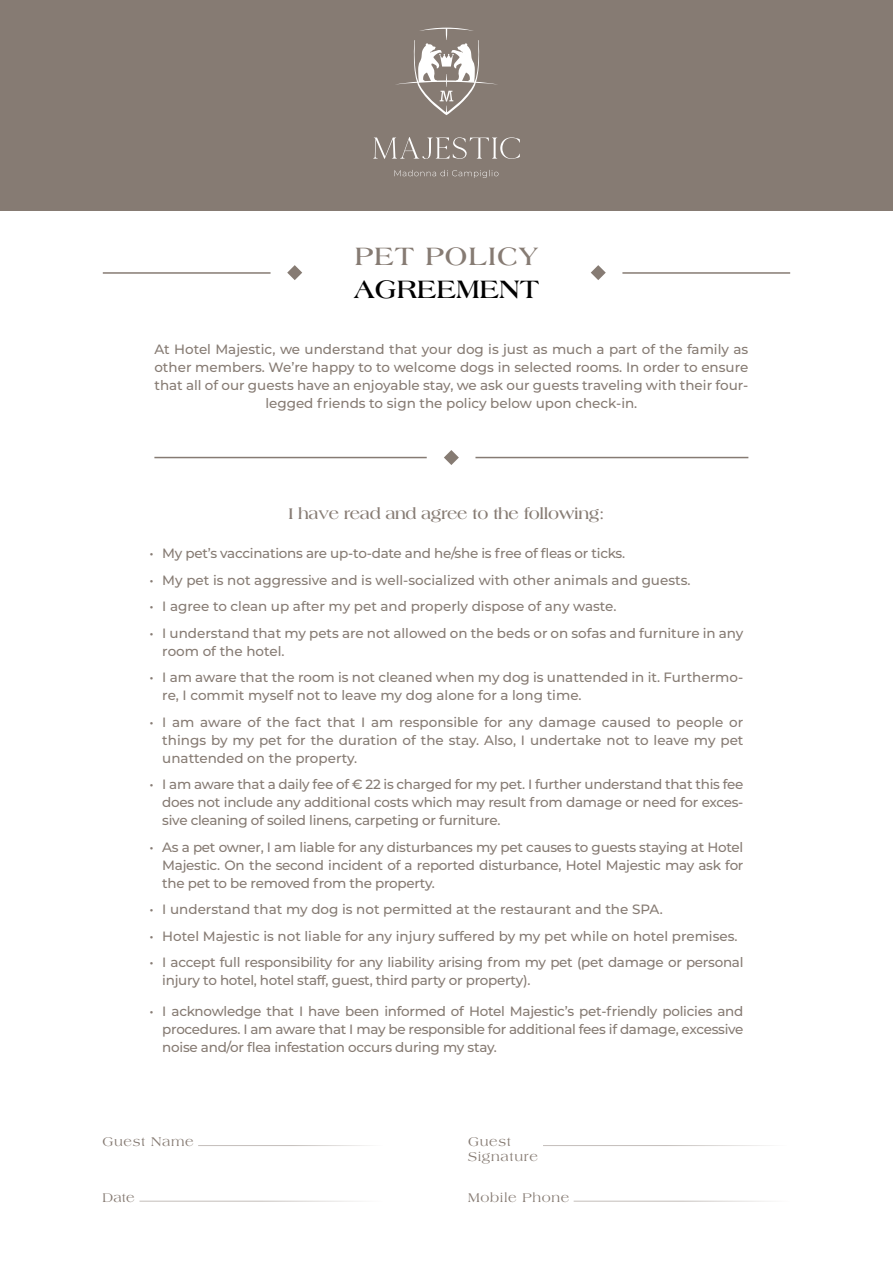
<style>
.page{position:relative;width:893px;height:1263px;background:#fff}
.page>*{position:absolute;margin:0;border:0;box-sizing:border-box;transform-origin:0 0}
.t1{font:700 27px "Americana Std";letter-spacing:.04em;color:#867b73}
.t2{font:700 27px "Americana Std";color:#000}
.t3{font:700 16.5px "Americana Std";letter-spacing:-.02em;color:#867b73}
.t4{font:500 13.5px/18px "Montserrat";color:#867b73;text-align:justify}
.t5{font:500 13.5px/18px "Montserrat";letter-spacing:-.02em;color:#867b73}
.t6{font:13.5px/15px "Americana Std";letter-spacing:.05em;color:#867b73}
</style>
<div class="page">
<hr style="left:139px;top:1201px;width:244px;height:1px;background:#867b73">
<hr style="left:198px;top:1145px;width:185px;height:1px;background:#867b73">
<hr style="left:574px;top:1201px;width:216px;height:1px;background:#867b73">
<hr style="left:543px;top:1145px;width:244px;height:1px;background:#867b73">
<hr style="left:622px;top:272px;width:168px;height:2px;background:#867b73">
<hr style="left:103px;top:272px;width:168px;height:2px;background:#867b73">
<div style="left:0;top:0;width:893px;height:210px;background:#867b73"></div>
<svg style="left:373px;top:137px;width:147px;height:22px"></svg>
<svg style="left:394px;top:170px;width:104px;height:8px"></svg>
<svg style="left:396px;top:28px;width:101px;height:87px"></svg>
<svg style="left:591px;top:265px;width:15px;height:15px"></svg>
<svg style="left:287px;top:265px;width:15px;height:15px"></svg>
<hr style="left:475px;top:457px;width:273px;height:1px;background:#867b73">
<svg style="left:444px;top:450px;width:15px;height:15px"></svg>
<hr style="left:154px;top:457px;width:273px;height:1px;background:#867b73">
<h1 class="t1" style="left:355px;top:241px;width:185px">PET POLICY</h1>
<h1 class="t2" style="left:354px;top:273px;width:187px">AGREEMENT</h1>
<p class="t4" style="left:154px;top:340px;width:595px;text-align:center">At Hotel Majestic, we understand that your dog is just as much a part of the family as other members. We’re happy to to welcome dogs in selected rooms. In order to ensure that all of our guests have an enjoyable stay, we ask our guests traveling with their four&shy;legged friends to sign the policy below upon check-in.</p>
<p class="t3" style="left:289px;top:504px;width:317px">I have read and agree to the following:</p>
<p class="t5" style="left:150px;top:544px;width:477px">• My pet’s vaccinations are up-to-date and he/she is free of fleas or ticks.</p>
<p class="t4" style="left:150px;top:570px;width:542px">• My pet is not aggressive and is well-socialized with other animals and guests.</p>
<p class="t4" style="left:150px;top:597px;width:469px">• I agree to clean up after my pet and properly dispose of any waste.</p>
<p class="t4" style="left:162px;top:623px;width:583px;text-indent:-13px">• I understand that my pets are not allowed on the beds or on sofas and furniture in any room of the hotel.</p>
<p class="t4" style="left:162px;top:668px;width:583px;text-indent:-13px">• I am aware that the room is not cleaned when my dog is unattended in it. Furthermo&shy;re, I commit myself not to leave my dog alone for a long time.</p>
<p class="t4" style="left:162px;top:712px;width:583px;text-indent:-13px">• I am aware of the fact that I am responsible for any damage caused to people or things by my pet for the duration of the stay. Also, I undertake not to leave my pet unattended on the property.</p>
<p class="t4" style="left:162px;top:775px;width:583px;text-indent:-13px">• I am aware that a daily fee of € 22 is charged for my pet. I further understand that this fee does not include any additional costs which may result from damage or need for exces&shy;sive cleaning of soiled linens, carpeting or furniture.</p>
<p class="t4" style="left:162px;top:837px;width:583px;text-indent:-13px">• As a pet owner, I am liable for any disturbances my pet causes to guests staying at Hotel Majestic. On the second incident of a reported disturbance, Hotel Majestic may ask for the pet to be removed from the property.</p>
<p class="t4" style="left:150px;top:900px;width:515px">• I understand that my dog is not permitted at the restaurant and the SPA.</p>
<p class="t4" style="left:150px;top:926px;width:589px">• Hotel Majestic is not liable for any injury suffered by my pet while on hotel premises.</p>
<p class="t5" style="left:162px;top:953px;width:583px;text-indent:-13px">• I accept full responsibility for any liability arising from my pet (pet damage or personal injury to hotel, hotel staff, guest, third party or property).</p>
<p class="t4" style="left:162px;top:1002px;width:583px;text-indent:-13px">• I acknowledge that I have been informed of Hotel Majestic’s pet-friendly policies and procedures. I am aware that I may be responsible for additional fees if damage, excessive noise and/or flea infestation occurs during my stay.</p>
<p class="t6" style="left:103px;top:1134px;width:93px">Guest Name</p>
<p class="t6" style="left:103px;top:1190px;width:34px">Date</p>
<p class="t6" style="left:468px;top:1134px;width:71px">Guest<br>Signature</p>
<p class="t6" style="left:468px;top:1190px;width:103px">Mobile Phone</p>
</div>
